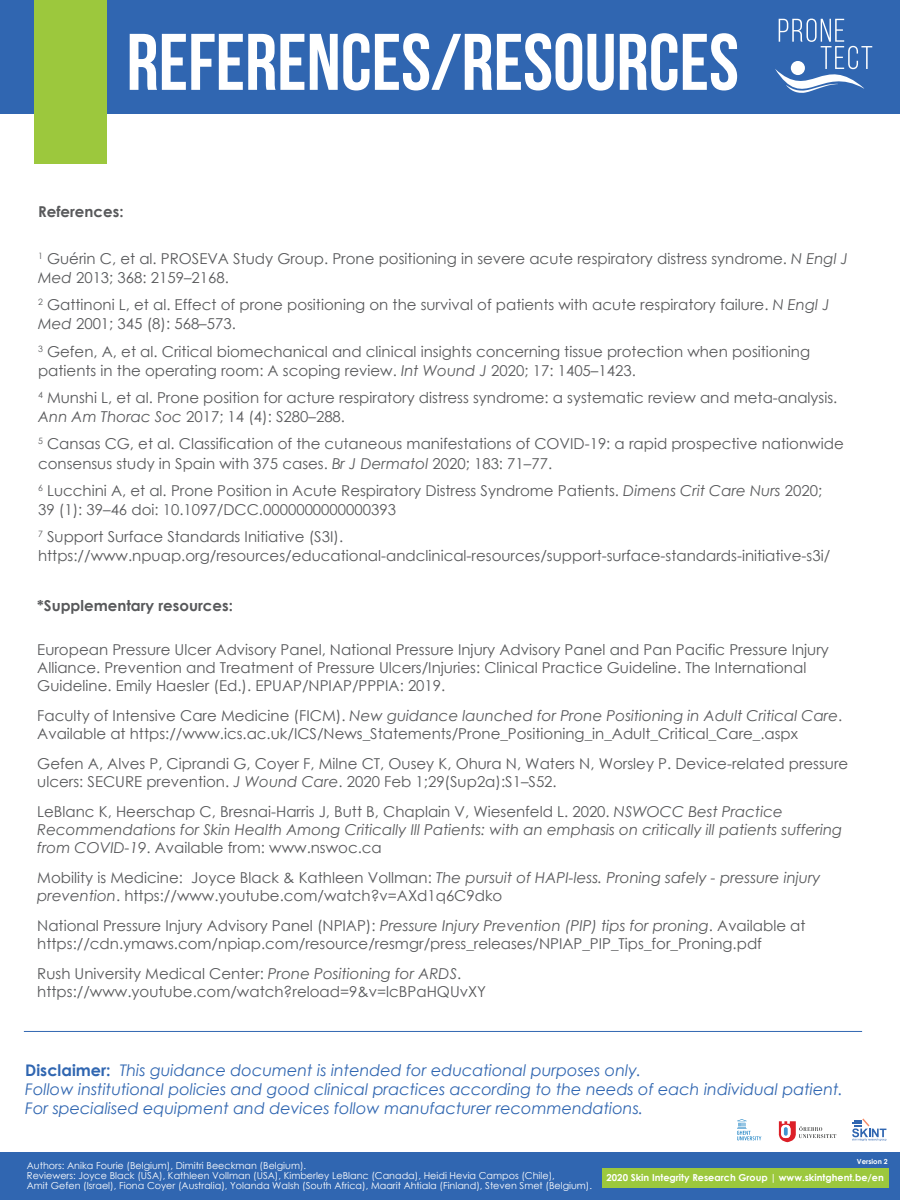
<style>
.page{position:relative;width:900px;height:1200px;background:#fff}
.page>*{position:absolute;margin:0;border:0;box-sizing:border-box;transform-origin:0 0}
.t1{font:700 80px "Bebas Neue";color:#fff}
.t2{font:italic 16px/19.2px "Century Gothic";color:#3066b1}
.t3{font:15px/19.2px "Century Gothic";color:#58595b}
.t4{font:italic 15px/18px "Century Gothic";color:#58595b}
.t5{font:700 15px "Century Gothic";color:#58595b}
.t6{font:9.6px/10px "Century Gothic";color:#fff}
.t7{font:700 9.6px "Century Gothic";color:#fff}
.t8{font:700 7px "Century Gothic";color:#fff}
.s1{font-style:italic}
.s2{font-style:normal}
.s3{font-weight:700;font-style:normal}
</style>
<div class="page">
<div style="left:0;top:1153px;width:900px;height:47px;background:#3066b1"></div>
<div style="left:602px;top:1168px;width:287px;height:20px;background:#9cc83d"></div>
<hr style="left:24px;top:1031px;width:838px;height:1px;background:#3066b1">
<svg style="left:737px;top:1119px;width:24px;height:21px"></svg>
<svg style="left:779px;top:1121px;width:57px;height:21px"></svg>
<svg style="left:852px;top:1118px;width:34px;height:23px"></svg>
<div style="left:0;top:0;width:900px;height:114px;background:#3066b1"></div>
<div style="left:34px;top:0;width:73px;height:164px;background:#9cc83d"></div>
<svg style="left:775px;top:19px;width:97px;height:74px"></svg>
<div style="left:791px;top:61px;width:14px;height:14px;background:#fff;border-radius:50%"></div>
<h1 class="t1" style="left:126px;top:18px;width:614px">REFERENCES/RESOURCES</h1>
<p class="t5" style="left:38px;top:201px;width:87px">References:</p>
<p class="t3" style="left:38px;top:249px;width:811px"><sup>1</sup> Guérin C, et al. PROSEVA Study Group. Prone positioning in severe acute respiratory distress syndrome. <span class="s1">N Engl J<br>Med</span> 2013; 368: 2159–2168.</p>
<p class="t3" style="left:38px;top:295px;width:793px"><sup>2</sup> Gattinoni L, et al. Effect of prone positioning on the survival of patients with acute respiratory failure. <span class="s1">N Engl J<br>Med</span> 2001; 345 (8): 568–573.</p>
<p class="t3" style="left:38px;top:341px;width:774px"><sup>3</sup> Gefen, A, et al. Critical biomechanical and clinical insights concerning tissue protection when positioning patients in the operating room: A scoping review. <span class="s1">Int Wound J</span> 2020; 17: 1405–1423.</p>
<p class="t3" style="left:38px;top:388px;width:801px"><sup>4</sup> Munshi L, et al. Prone position for acture respiratory distress syndrome: a systematic review and meta-analysis.<br><span class="s1">Ann Am Thorac Soc</span> 2017; 14 (4): S280–288.</p>
<p class="t3" style="left:38px;top:434px;width:807px"><sup>5</sup> Cansas CG, et al. Classification of the cutaneous manifestations of COVID-19: a rapid prospective nationwide consensus study in Spain with 375 cases. <span class="s1">Br J Dermatol</span> 2020; 183: 71–77.</p>
<p class="t3" style="left:38px;top:481px;width:786px"><sup>6</sup> Lucchini A, et al. Prone Position in Acute Respiratory Distress Syndrome Patients. <span class="s1">Dimens Crit Care Nurs</span> 2020;<br>39 (1): 39–46 doi: 10.1097/DCC.0000000000000393</p>
<p class="t3" style="left:38px;top:527px;width:794px"><sup>7</sup> Support Surface Standards Initiative (S3I). https://www.npuap.org/resources/educational-andclinical-resources/support-surface-standards-initiative-s3i/</p>
<p class="t5" style="left:37px;top:595px;width:197px">*Supplementary resources:</p>
<p class="t3" style="left:37px;top:641px;width:793px;line-height:18px">European Pressure Ulcer Advisory Panel, National Pressure Injury Advisory Panel and Pan Pacific Pressure Injury<br>Alliance. Prevention and Treatment of Pressure Ulcers/Injuries: Clinical Practice Guideline. The International<br>Guideline. Emily Haesler (Ed.). EPUAP/NPIAP/PPPIA: 2019.</p>
<p class="t3" style="left:37px;top:707px;width:807px;line-height:18px">Faculty of Intensive Care Medicine (FICM). <span class="s1">New guidance launched for Prone Positioning in Adult Critical Care</span>.<br>Available at https://www.ics.ac.uk/ICS/News_Statements/Prone_Positioning_in_Adult_Critical_Care_.aspx</p>
<p class="t3" style="left:37px;top:755px;width:813px;line-height:18px">Gefen A, Alves P, Ciprandi G, Coyer F, Milne CT, Ousey K, Ohura N, Waters N, Worsley P. Device-related pressure ulcers: SECURE prevention. <span class="s1">J Wound Care</span>. 2020 Feb 1;29(Sup2a):S1–S52.</p>
<p class="t4" style="left:37px;top:803px;width:807px"><span class="s2">LeBlanc K, Heerschap C, Bresnai-Harris J, Butt B, Chaplain V, Wiesenfeld L. 2020.</span> NSWOCC Best Practice<br>Recommendations for Skin Health Among Critically Ill Patients: with an emphasis on critically ill patients suffering from COVID-19<span class="s2">. Available from: www.nswoc.ca</span></p>
<p class="t3" style="left:37px;top:869px;width:785px;line-height:18px">Mobility is Medicine: Joyce Black &amp; Kathleen Vollman: <span class="s1">The pursuit of HAPI-less. Proning safely - pressure injury prevention</span>. https://www.youtube.com/watch?v=AXd1q6C9dko</p>
<p class="t3" style="left:37px;top:917px;width:770px;line-height:18px">National Pressure Injury Advisory Panel (NPIAP): <span class="s1">Pressure Injury Prevention (PIP) tips for proning</span>. Available at https://cdn.ymaws.com/npiap.com/resource/resmgr/press_releases/NPIAP_PIP_Tips_for_Proning.pdf</p>
<p class="t3" style="left:37px;top:965px;width:450px;line-height:18px">Rush University Medical Center: <span class="s1">Prone Positioning for ARDS</span>. https://www.youtube.com/watch?reload=9&amp;v=lcBPaHQUvXY</p>
<p class="t2" style="left:25px;top:1060px;width:819px"><span class="s3">Disclaimer:</span> This guidance document is intended for educational purposes only.<br>Follow institutional policies and good clinical practices according to the needs of each individual patient.<br>For specialised equipment and devices follow manufacturer recommendations.</p>
<p class="t8" style="left:857px;top:1156px;width:32px">Version 2</p>
<p class="t6" style="left:27px;top:1160px;width:567px">Authors: Anika Fourie (Belgium), Dimitri Beeckman (Belgium).<br>Reviewers: Joyce Black (USA), Kathleen Vollman (USA), Kimberley LeBlanc (Canada), Heidi Hevia Campos (Chile),<br>Amit Gefen (Israel), Fiona Coyer (Australia), Yolanda Walsh (South Africa), Maarit Ahtiala (Finland), Steven Smet (Belgium).</p>
<p class="t7" style="left:607px;top:1170px;width:279px">2020 Skin Integrity Research Group | www.skintghent.be/en</p>
</div>
